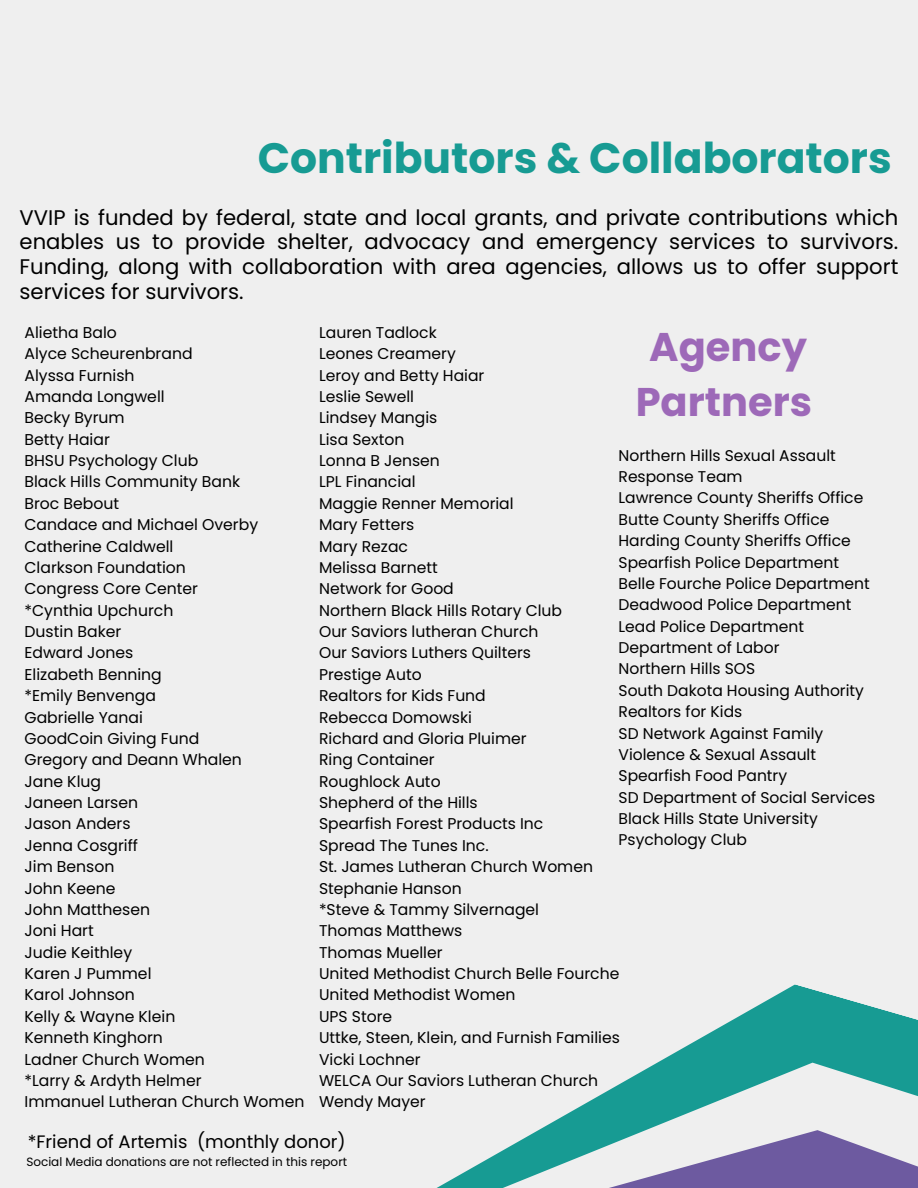
<style>
.page{position:relative;width:918px;height:1188px;background:#efefef}
.page>*{position:absolute;margin:0;border:0;box-sizing:border-box;transform-origin:0 0}
.t1{font:700 42.45px "Poppins";color:#179b93}
.t2{font:700 40.05px/55.2px "Poppins";color:#9d69b8;text-align:center}
.t3{font:21.15px/24.8px "Poppins";color:#000;text-align:justify}
.t4{font:18px "Poppins";color:#000}
.t5{font:15.6px/21.3px "Poppins";color:#000}
.t6{font:12px "Poppins";color:#000}
</style>
<div class="page">
<svg style="left:436px;top:997px;width:482px;height:191px"></svg>
<h1 class="t1" style="left:258px;top:129px;width:636px">Contributors &amp; Collaborators</h1>
<h2 class="t3" style="left:20px;top:205px;width:880px">VVIP is funded by federal, state and local grants, and private contributions which enables us to provide shelter, advocacy and emergency services to survivors.<br>Funding, along with collaboration with area agencies, allows us to offer support services for survivors.</h2>
<h3 class="t5" style="left:25px;top:322px;width:281px">Alietha Balo<br>Alyce Scheurenbrand<br>Alyssa Furnish<br>Amanda Longwell<br>Becky Byrum<br>Betty Haiar<br>BHSU Psychology Club<br>Black Hills Community Bank<br>Broc Bebout<br>Candace and Michael Overby<br>Catherine Caldwell<br>Clarkson Foundation<br>Congress Core Center<br>*Cynthia Upchurch<br>Dustin Baker<br>Edward Jones<br>Elizabeth Benning<br>*Emily Benvenga<br>Gabrielle Yanai<br>GoodCoin Giving Fund<br>Gregory and Deann Whalen<br>Jane Klug<br>Janeen Larsen<br>Jason Anders<br>Jenna Cosgriff<br>Jim Benson<br>John Keene<br>John Matthesen<br>Joni Hart<br>Judie Keithley<br>Karen J Pummel<br>Karol Johnson<br>Kelly &amp; Wayne Klein<br>Kenneth Kinghorn<br>Ladner Church Women<br>*Larry &amp; Ardyth Helmer<br>Immanuel Lutheran Church Women</h3>
<h3 class="t5" style="left:319px;top:322px;width:302px">Lauren Tadlock<br>Leones Creamery<br>Leroy and Betty Haiar<br>Leslie Sewell<br>Lindsey Mangis<br>Lisa Sexton<br>Lonna B Jensen<br>LPL Financial<br>Maggie Renner Memorial<br>Mary Fetters<br>Mary Rezac<br>Melissa Barnett<br>Network for Good<br>Northern Black Hills Rotary Club<br>Our Saviors lutheran Church<br>Our Saviors Luthers Quilters<br>Prestige Auto<br>Realtors for Kids Fund<br>Rebecca Domowski<br>Richard and Gloria Pluimer<br>Ring Container<br>Roughlock Auto<br>Shepherd of the Hills<br>Spearfish Forest Products Inc<br>Spread The Tunes Inc.<br>St. James Lutheran Church Women<br>Stephanie Hanson<br>*Steve &amp; Tammy Silvernagel<br>Thomas Matthews<br>Thomas Mueller<br>United Methodist Church Belle Fourche<br>United Methodist Women<br>UPS Store<br>Uttke, Steen, Klein, and Furnish Families<br>Vicki Lochner<br>WELCA Our Saviors Lutheran Church<br>Wendy Mayer</h3>
<h1 class="t4" style="left:28px;top:1129px;width:319px">*Friend of Artemis (monthly donor)</h1>
<h3 class="t6" style="left:26px;top:1154px;width:322px">Social Media donations are not reflected in this report</h3>
<p class="t2" style="left:636px;top:319px;width:178px">Agency<br>Partners</p>
<p class="t5" style="left:619px;top:445px;width:258px">Northern Hills Sexual Assault<br>Response Team<br>Lawrence County Sheriffs Office<br>Butte County Sheriffs Office<br>Harding County Sheriffs Office<br>Spearfish Police Department<br>Belle Fourche Police Department<br>Deadwood Police Department<br>Lead Police Department<br>Department of Labor<br>Northern Hills SOS<br>South Dakota Housing Authority<br>Realtors for Kids<br>SD Network Against Family<br>Violence &amp; Sexual Assault<br>Spearfish Food Pantry<br>SD Department of Social Services<br>Black Hills State University<br>Psychology Club</p>
</div>
